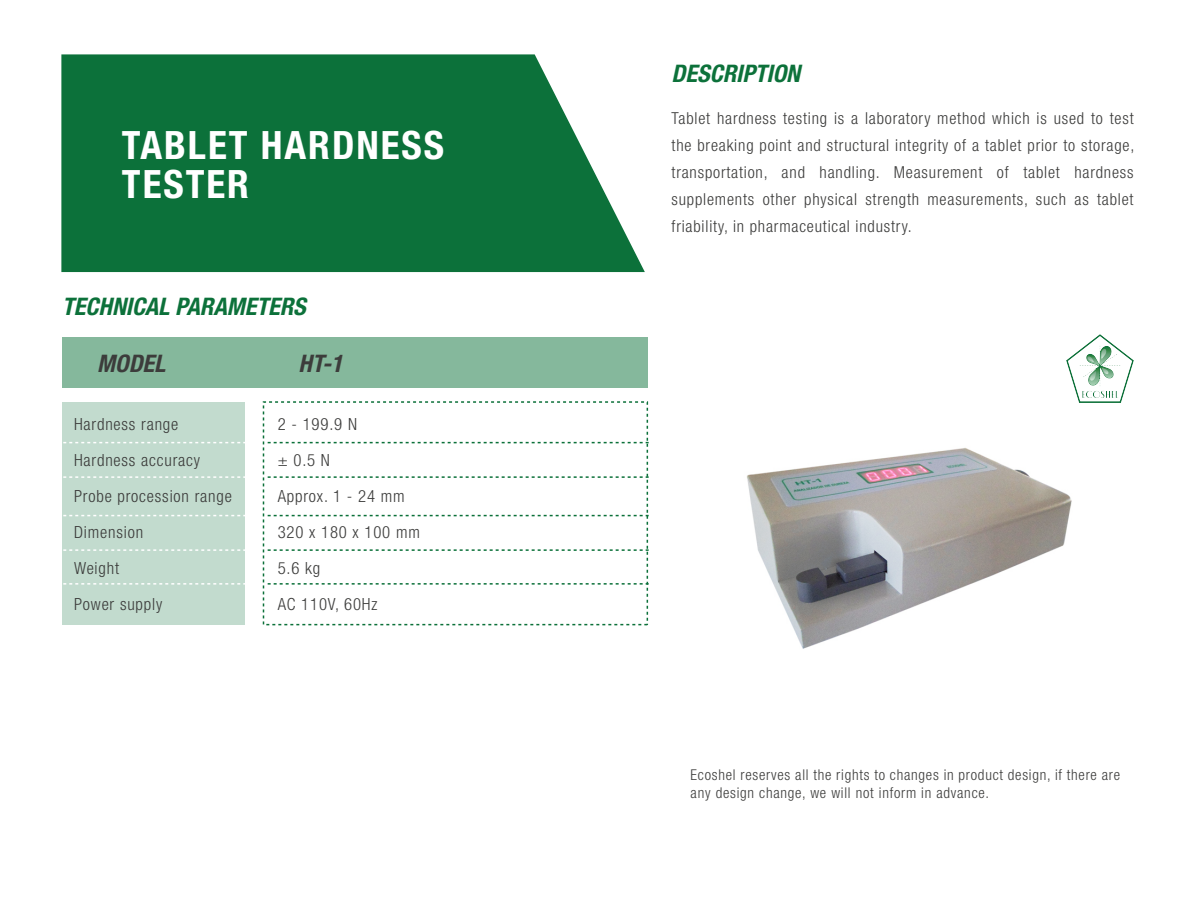
<style>
.page{position:relative;width:1188px;height:918px;background:#fff}
.page>*{position:absolute;margin:0;border:0;box-sizing:border-box;transform-origin:0 0}
.t1{font:700 condensed 39.15px/39.2px "Helvetica Neue LT Std";letter-spacing:.05em;color:#fff}
.t2{font:italic 700 condensed 24.15px "Helvetica Neue LT Std";color:#0c713a}
.t3{font:italic 700 condensed 24.15px "Helvetica Neue LT Std";color:#3c3c3b}
.t4{font:300 condensed 16.8px/36px "Helvetica Neue LT Std";letter-spacing:.05em;color:#3c3c3b}
.t5{font:300 condensed 16.5px/27px "Helvetica Neue LT Std";letter-spacing:.05em;color:#3c3c3b;text-align:justify}
.t6{font:300 condensed 14.85px/17.9px "Helvetica Neue LT Std";letter-spacing:.05em;color:#3c3c3b}
</style>
<div class="page">
<img style="left:747px;top:360px;width:345px;height:289px">
<svg style="left:61px;top:54px;width:584px;height:218px;background:#237e4d"></svg>
<div style="left:62px;top:337px;width:585px;height:51px;background:#85b89c"></div>
<div style="left:62px;top:402px;width:183px;height:223px;background:#c2dbce"></div>
<svg style="left:268px;top:442px;width:381px;height:1px"></svg>
<svg style="left:63px;top:442px;width:182px;height:1px"></svg>
<svg style="left:268px;top:476px;width:381px;height:2px"></svg>
<svg style="left:63px;top:476px;width:182px;height:2px"></svg>
<svg style="left:268px;top:515px;width:381px;height:1px"></svg>
<svg style="left:63px;top:515px;width:182px;height:1px"></svg>
<svg style="left:268px;top:549px;width:381px;height:2px"></svg>
<svg style="left:63px;top:549px;width:182px;height:2px"></svg>
<svg style="left:268px;top:583px;width:381px;height:2px"></svg>
<svg style="left:63px;top:583px;width:182px;height:2px"></svg>
<img style="left:1067px;top:334px;width:67px;height:68px">
<h1 class="t1" style="left:122px;top:125px;width:324px">TABLET HARDNESS<br>TESTER</h1>
<h2 class="t2" style="left:62px;top:292px;width:245px">TECHNICAL PARAMETERS</h2>
<h2 class="t3" style="left:97px;top:349px;width:70px">MODEL</h2>
<h2 class="t3" style="left:299px;top:349px;width:46px">HT-1</h2>
<p class="t4" style="left:74px;top:406px;width:159px">Hardness range<br>Hardness accuracy<br>Probe procession range<br>Dimension<br>Weight<br>Power supply</p>
<p class="t4" style="left:278px;top:406px;width:144px">2 - 199.9 N<br>± 0.5 N<br>Approx. 1 - 24 mm<br>320 x 180 x 100 mm<br>5.6 kg<br>AC 110V, 60Hz</p>
<h2 class="t2" style="left:672px;top:59px;width:130px">DESCRIPTION</h2>
<p class="t5" style="left:672px;top:105px;width:464px">Tablet hardness testing is a laboratory method which is used to test the breaking point and structural integrity of a tablet prior to storage, transportation, and handling. Measurement of tablet hardness supplements other physical strength measurements, such as tablet friability, in pharmaceutical industry.</p>
<p class="t6" style="left:691px;top:766px;width:431px">Ecoshel reserves all the rights to changes in product design, if there are any design change, we will not inform in advance.</p>
</div>
